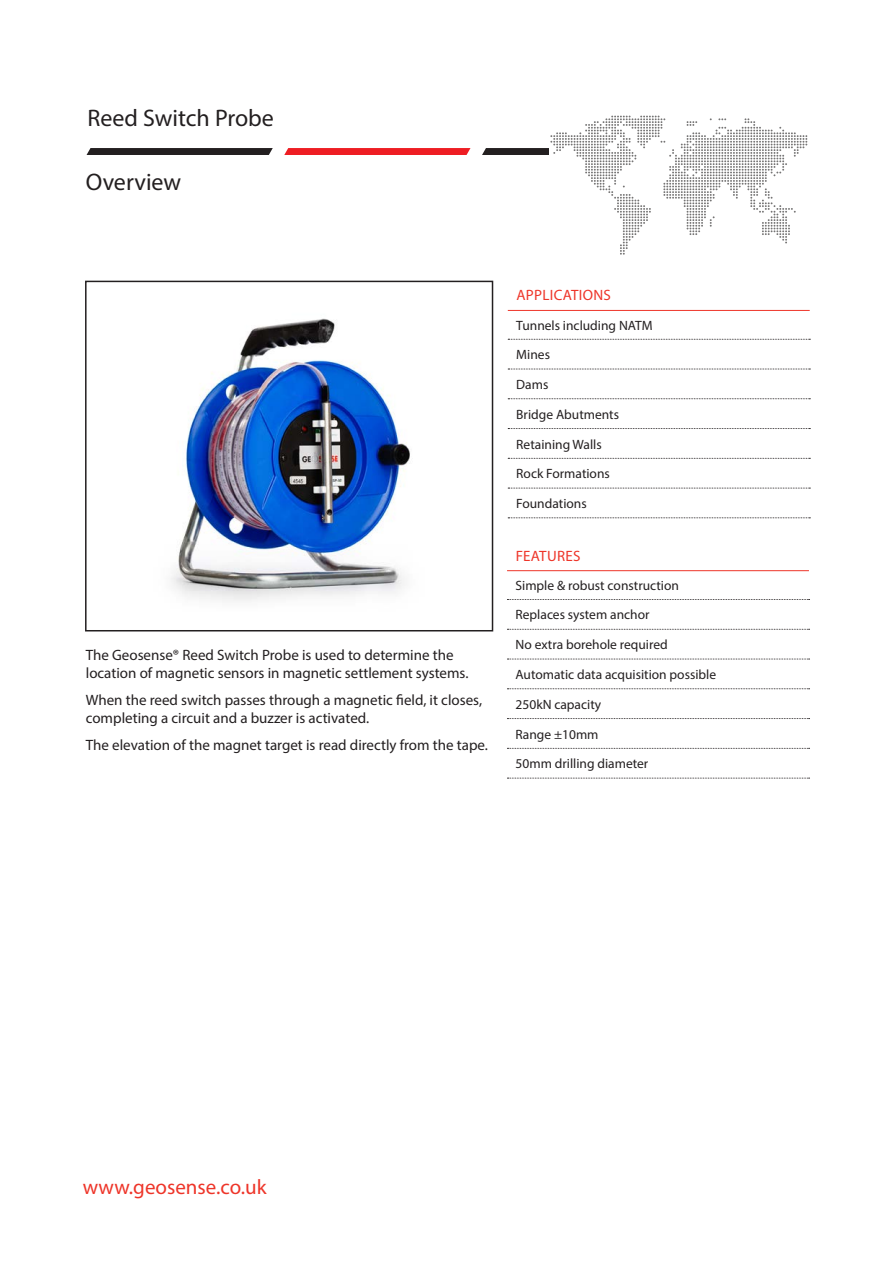
<style>
.page{position:relative;width:893px;height:1263px;background:#fff}
.page>*{position:absolute;margin:0;border:0;box-sizing:border-box;transform-origin:0 0}
.Page_Header{font:24px "Myriad Pro";color:#231f20}
.t1{font:21px "Myriad Pro";color:#ee3529}
.Body_text{font:15px/18px "Myriad Pro";color:#231f20}
.Table_Header{font:15px "Myriad Pro";letter-spacing:.02em;color:#ee3529}
.Body_text-2{font:13.5px "Myriad Pro";color:#231f20}
</style>
<div class="page">
<svg style="left:87px;top:148px;width:186px;height:7px"></svg>
<svg style="left:284px;top:148px;width:186px;height:7px"></svg>
<svg style="left:482px;top:116px;width:325px;height:139px"></svg>
<img style="left:171px;top:318px;width:239px;height:283px">
<div style="left:85px;top:281px;width:408px;height:350px;border:2px solid #231f20"></div>
<hr style="left:507px;top:570px;width:302px;height:1px;background:#ee3529">
<svg style="left:507px;top:599px;width:303px;height:1px"></svg>
<svg style="left:507px;top:629px;width:303px;height:1px"></svg>
<svg style="left:507px;top:659px;width:303px;height:1px"></svg>
<svg style="left:507px;top:688px;width:303px;height:1px"></svg>
<svg style="left:507px;top:718px;width:303px;height:1px"></svg>
<svg style="left:507px;top:748px;width:303px;height:1px"></svg>
<svg style="left:507px;top:778px;width:303px;height:1px"></svg>
<hr style="left:508px;top:310px;width:302px;height:1px;background:#ee3529">
<svg style="left:508px;top:339px;width:302px;height:1px"></svg>
<svg style="left:508px;top:369px;width:302px;height:1px"></svg>
<svg style="left:508px;top:398px;width:302px;height:1px"></svg>
<svg style="left:508px;top:428px;width:302px;height:1px"></svg>
<svg style="left:508px;top:458px;width:302px;height:1px"></svg>
<svg style="left:508px;top:488px;width:302px;height:1px"></svg>
<svg style="left:508px;top:517px;width:302px;height:1px"></svg>
<p class="Page_Header" style="left:87px;top:103px;width:188px">Reed Switch Probe</p>
<p class="Page_Header" style="left:86px;top:167px;width:97px">Overview</p>
<p class="Body_text" style="left:86px;top:645px;width:384px">The Geosense® Reed Switch Probe is used to determine the location of magnetic sensors in magnetic settlement systems.</p>
<p class="Body_text" style="left:86px;top:690px;width:398px">When the reed switch passes through a magnetic field, it closes, completing a circuit and a buzzer is activated.</p>
<p class="Body_text" style="left:86px;top:735px;width:404px">The elevation of the magnet target is read directly from the tape.</p>
<p class="Table_Header" style="left:516px;top:286px;width:96px">APPLICATIONS</p>
<p class="Body_text-2" style="left:516px;top:317px;width:138px">Tunnels including NATM</p>
<p class="Body_text-2" style="left:516px;top:346px;width:35px">Mines</p>
<p class="Body_text-2" style="left:516px;top:376px;width:34px">Dams</p>
<p class="Body_text-2" style="left:516px;top:406px;width:104px">Bridge Abutments</p>
<p class="Body_text-2" style="left:516px;top:436px;width:87px">Retaining Walls</p>
<p class="Body_text-2" style="left:516px;top:465px;width:95px">Rock Formations</p>
<p class="Body_text-2" style="left:516px;top:495px;width:72px">Foundations</p>
<p class="Table_Header" style="left:516px;top:546px;width:66px">FEATURES</p>
<p class="Body_text-2" style="left:516px;top:577px;width:165px">Simple &amp; robust construction</p>
<p class="Body_text-2" style="left:516px;top:607px;width:135px">Replaces system anchor</p>
<p class="Body_text-2" style="left:516px;top:636px;width:154px">No extra borehole required</p>
<p class="Body_text-2" style="left:516px;top:666px;width:202px">Automatic data acquisition possible</p>
<p class="Body_text-2" style="left:516px;top:696px;width:87px">250kN capacity</p>
<p class="Body_text-2" style="left:516px;top:726px;width:85px">Range ±10mm</p>
<p class="Body_text-2" style="left:516px;top:755px;width:134px">50mm drilling diameter</p>
<p class="t1" style="left:83px;top:1174px;width:185px">www.geosense.co.uk</p>
</div>
